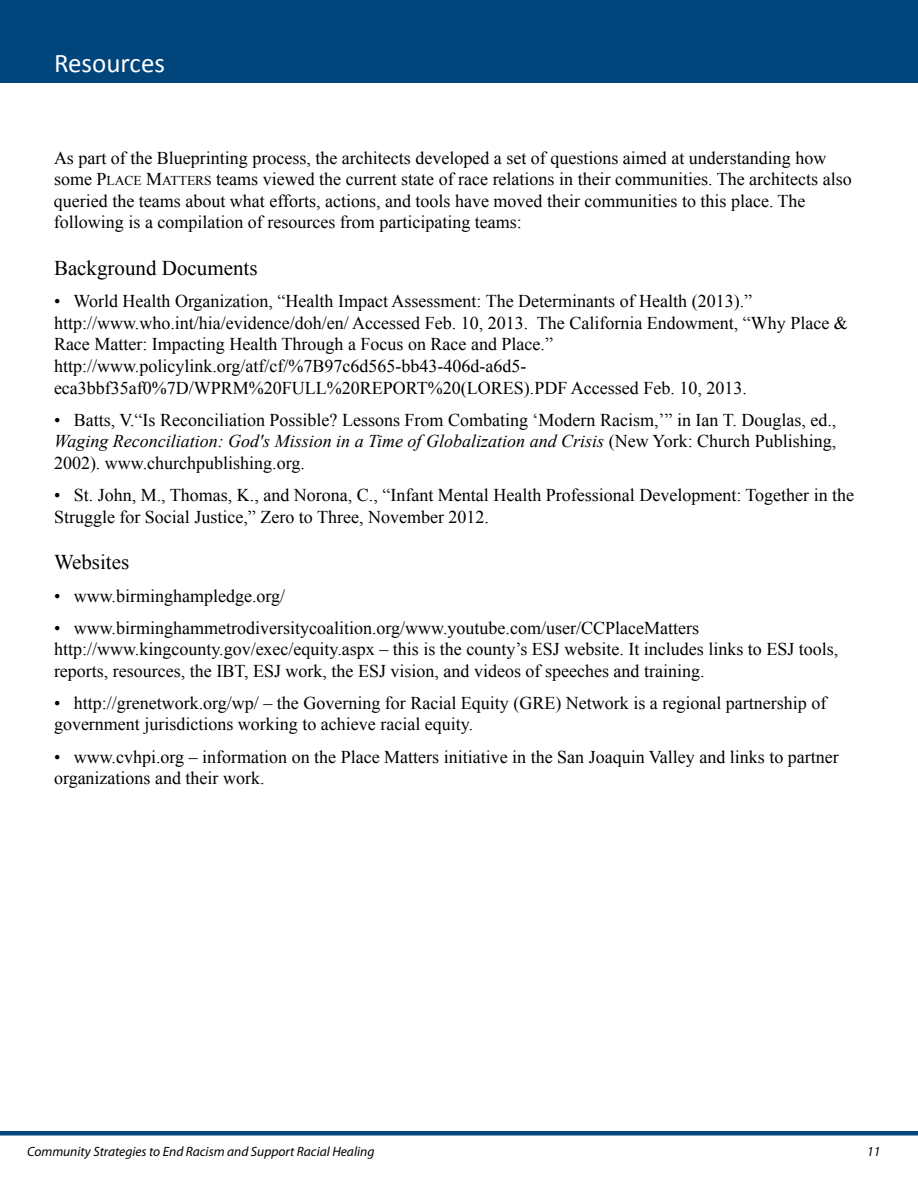
<style>
.page{position:relative;width:918px;height:1188px;background:#fff}
.page>*{position:absolute;margin:0;border:0;box-sizing:border-box;transform-origin:0 0}
.t1{font:27px "Calibri";color:#fff}
.t2{font:21px "Times New Roman";color:#000}
.t3{font:18px/21.6px "Times New Roman";color:#000}
.t4{font:italic 13.5px "Myriad Pro";color:#000}
.s1{font-size:13.5px}
.s2{font-style:italic}
</style>
<div class="page">
<div style="left:0;top:0;width:918px;height:83px;background:#00457c"></div>
<div style="left:0;top:1131px;width:918px;height:5px;background:#00457c"></div>
<h1 class="t1" style="left:54px;top:46px;width:113px">Resources</h1>
<p class="t3" style="left:54px;top:146px;width:799px">As part of the Blueprinting process, the architects developed a set of questions aimed at understanding how some P<span class="s1">LACE</span> M<span class="s1">ATTERS</span> teams viewed the current state of race relations in their communities. The architects also queried the teams about what efforts, actions, and tools have moved their communities to this place. The following is a compilation of resources from participating teams:</p>
<p class="t2" style="left:54px;top:254px;width:205px">Background Documents</p>
<p class="t3" style="left:54px;top:290px;width:795px">• World Health Organization, “Health Impact Assessment: The Determinants of Health (2013).” http://www.who.int/hia/evidence/doh/en/ Accessed Feb. 10, 2013. The California Endowment, “Why Place &amp; Race Matter: Impacting Health Through a Focus on Race and Place.” http://www.policylink.org/atf/cf/%7B97c6d565-bb43-406d-a6d5- eca3bbf35af0%7D/WPRM%20FULL%20REPORT%20(LORES).PDF Accessed Feb. 10, 2013.</p>
<p class="t3" style="left:54px;top:409px;width:784px;text-align:justify">• Batts, V.“Is Reconciliation Possible? Lessons From Combating ‘Modern Racism,’” in Ian T. Douglas, ed., <span class="s2">Waging Reconciliation: God's Mission in a Time of Globalization and Crisis</span> (New York: Church Publishing, 2002). www.churchpublishing.org.</p>
<p class="t3" style="left:54px;top:484px;width:802px">• St. John, M., Thomas, K., and Norona, C., “Infant Mental Health Professional Development: Together in the<br>Struggle for Social Justice,” Zero to Three, November 2012.</p>
<p class="t2" style="left:54px;top:548px;width:77px">Websites</p>
<p class="t3" style="left:54px;top:584px;width:233px">• www.birminghampledge.org/</p>
<p class="t3" style="left:54px;top:617px;width:786px">• www.birminghammetrodiversitycoalition.org/www.youtube.com/user/CCPlaceMatters http://www.kingcounty.gov/exec/equity.aspx – this is the county’s ESJ website. It includes links to ESJ tools, reports, resources, the IBT, ESJ work, the ESJ vision, and videos of speeches and training.</p>
<p class="t3" style="left:54px;top:692px;width:774px">• http://grenetwork.org/wp/ – the Governing for Racial Equity (GRE) Network is a regional partnership of government jurisdictions working to achieve racial equity.</p>
<p class="t3" style="left:54px;top:745px;width:786px">• www.cvhpi.org – information on the Place Matters initiative in the San Joaquin Valley and links to partner organizations and their work.</p>
<p class="t4" style="left:27px;top:1143px;width:349px">Community Strategies to End Racism and Support Racial Healing</p>
<p class="t4" style="left:867px;top:1143px;width:15px">11</p>
</div>
